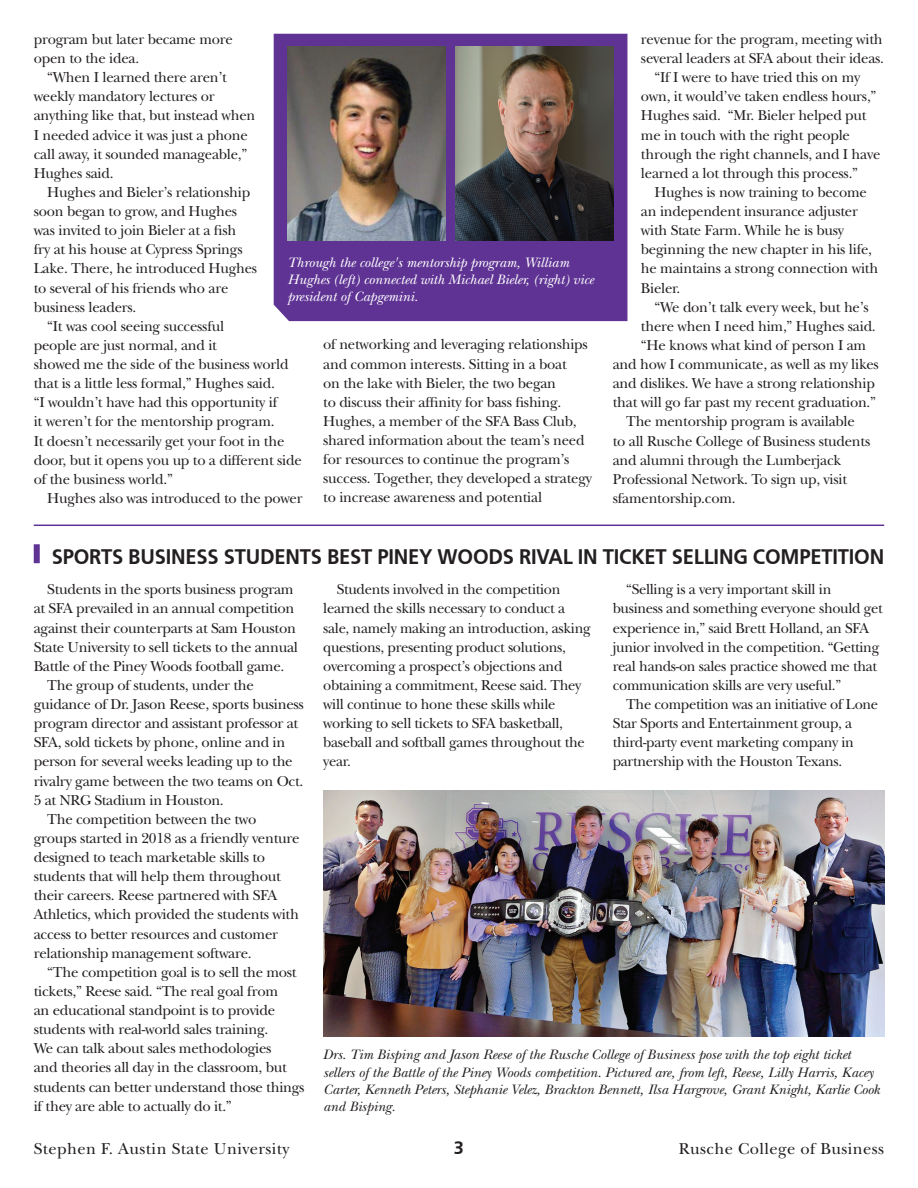
<style>
.page{position:relative;width:918px;height:1188px;background:#fff}
.page>*{position:absolute;margin:0;border:0;box-sizing:border-box;transform-origin:0 0}
.t1{font:700 21px "Frutiger";letter-spacing:-.01em;color:#231f20;scale:.96 1}
.t2{font:700 18px "Frutiger";color:#231f20}
.t3{font:16.5px "New Baskerville Std";letter-spacing:.025em;color:#231f20}
.t4{font:15px/19.2px "New Baskerville Std";letter-spacing:-.015em;color:#231f20}
.t5{font:italic 14.25px/17.1px "New Baskerville Std";color:#231f20}
.t6{font:italic 14.25px/17.1px "New Baskerville Std";color:#fff}
</style>
<div class="page">
<hr style="left:34px;top:525px;width:850px;height:1px;background:#5f3394">
<div style="left:34px;top:544px;width:6px;height:19px;background:#5f3394"></div>
<img style="left:323px;top:790px;width:561px;height:246px">
<div style="left:274px;top:34px;width:353px;height:287px;background:#5f3394"></div>
<img style="left:456px;top:47px;width:158px;height:193px">
<img style="left:288px;top:47px;width:157px;height:193px">
<p class="t4" style="left:34px;top:30px;width:201px">program but later became more open to the idea.</p>
<p class="t4" style="left:34px;top:68px;width:223px;text-indent:13px">“When I learned there aren’t weekly mandatory lectures or anything like that, but instead when<br>I needed advice it was just a phone call away, it sounded manageable,”<br>Hughes said.</p>
<p class="t4" style="left:47px;top:183px;width:205px">Hughes and Bieler’s relationship</p>
<p class="t4" style="left:34px;top:202px;width:205px">soon began to grow, and Hughes</p>
<p class="t4" style="left:34px;top:221px;width:204px">was invited to join Bieler at a fish</p>
<p class="t4" style="left:34px;top:240px;width:210px">fry at his house at Cypress Springs</p>
<p class="t4" style="left:34px;top:259px;width:225px">Lake. There, he introduced Hughes</p>
<p class="t4" style="left:34px;top:278px;width:196px">to several of his friends who are</p>
<p class="t4" style="left:34px;top:297px;width:104px">business leaders.</p>
<p class="t4" style="left:47px;top:316px;width:179px">“It was cool seeing successful</p>
<p class="t4" style="left:34px;top:336px;width:185px">people are just normal, and it</p>
<p class="t4" style="left:34px;top:355px;width:256px">showed me the side of the business world</p>
<p class="t4" style="left:34px;top:374px;width:243px">that is a little less formal,” Hughes said.</p>
<p class="t4" style="left:34px;top:393px;width:245px">“I wouldn’t have had this opportunity if</p>
<p class="t4" style="left:34px;top:412px;width:242px">it weren’t for the mentorship program.</p>
<p class="t4" style="left:34px;top:431px;width:252px">It doesn’t necessarily get your foot in the</p>
<p class="t4" style="left:34px;top:450px;width:270px">door, but it opens you up to a different side</p>
<p class="t4" style="left:34px;top:469px;width:141px">of the business world.”</p>
<p class="t4" style="left:47px;top:489px;width:257px">Hughes also was introduced to the power</p>
<p class="t6" style="left:288px;top:254px;width:308px">Through the college's mentorship program, William<br>Hughes (left) connected with Michael Bieler, (right) vice president of Capgemini.</p>
<p class="t4" style="left:323px;top:335px;width:270px">of networking and leveraging relationships and common interests. Sitting in a boat<br>on the lake with Bieler, the two began<br>to discuss their affinity for bass fishing.<br>Hughes, a member of the SFA Bass Club, shared information about the team’s need for resources to continue the program’s success. Together, they developed a strategy to increase awareness and potential</p>
<p class="t4" style="left:641px;top:30px;width:243px">revenue for the program, meeting with</p>
<p class="t4" style="left:641px;top:49px;width:245px">several leaders at SFA about their ideas.</p>
<p class="t4" style="left:654px;top:68px;width:207px">“If I were to have tried this on my</p>
<p class="t4" style="left:641px;top:87px;width:237px">own, it would’ve taken endless hours,”</p>
<p class="t4" style="left:641px;top:106px;width:227px">Hughes said. “Mr. Bieler helped put</p>
<p class="t4" style="left:641px;top:125px;width:211px">me in touch with the right people</p>
<p class="t4" style="left:641px;top:144px;width:241px">through the right channels, and I have</p>
<p class="t4" style="left:641px;top:163px;width:219px">learned a lot through this process.”</p>
<p class="t4" style="left:654px;top:183px;width:214px">Hughes is now training to become</p>
<p class="t4" style="left:641px;top:202px;width:218px">an independent insurance adjuster</p>
<p class="t4" style="left:641px;top:221px;width:205px">with State Farm. While he is busy</p>
<p class="t4" style="left:641px;top:240px;width:233px">beginning the new chapter in his life,</p>
<p class="t4" style="left:641px;top:259px;width:239px">he maintains a strong connection with</p>
<p class="t4" style="left:641px;top:278px;width:41px">Bieler.</p>
<p class="t4" style="left:654px;top:297px;width:216px">“We don’t talk every week, but he’s</p>
<p class="t4" style="left:641px;top:316px;width:236px">there when I need him,” Hughes said.</p>
<p class="t4" style="left:641px;top:336px;width:227px">“He knows what kind of person I am</p>
<p class="t4" style="left:613px;top:355px;width:268px">and how I communicate, as well as my likes</p>
<p class="t4" style="left:613px;top:374px;width:264px">and dislikes. We have a strong relationship</p>
<p class="t4" style="left:613px;top:393px;width:265px">that will go far past my recent graduation.”</p>
<p class="t4" style="left:626px;top:412px;width:230px">The mentorship program is available</p>
<p class="t4" style="left:613px;top:431px;width:259px">to all Rusche College of Business students</p>
<p class="t4" style="left:613px;top:450px;width:230px">and alumni through the Lumberjack</p>
<p class="t4" style="left:613px;top:469px;width:236px">Professional Network. To sign up, visit</p>
<p class="t4" style="left:613px;top:489px;width:124px">sfamentorship.com.</p>
<h1 class="t1" style="left:52px;top:544px;width:869px">SPORTS BUSINESS STUDENTS BEST PINEY WOODS RIVAL IN TICKET SELLING COMPETITION</h1>
<p class="t4" style="left:47px;top:580px;width:248px">Students in the sports business program</p>
<p class="t4" style="left:34px;top:599px;width:262px">at SFA prevailed in an annual competition</p>
<p class="t4" style="left:34px;top:618px;width:264px">against their counterparts at Sam Houston</p>
<p class="t4" style="left:34px;top:637px;width:266px">State University to sell tickets to the annual</p>
<p class="t4" style="left:34px;top:656px;width:252px">Battle of the Piney Woods football game.</p>
<p class="t4" style="left:47px;top:676px;width:208px">The group of students, under the</p>
<p class="t4" style="left:34px;top:695px;width:272px">guidance of Dr. Jason Reese, sports business</p>
<p class="t4" style="left:34px;top:714px;width:266px">program director and assistant professor at</p>
<p class="t4" style="left:34px;top:733px;width:253px">SFA, sold tickets by phone, online and in</p>
<p class="t4" style="left:34px;top:752px;width:260px">person for several weeks leading up to the</p>
<p class="t4" style="left:34px;top:771px;width:271px">rivalry game between the two teams on Oct.</p>
<p class="t4" style="left:34px;top:790px;width:192px">5 at NRG Stadium in Houston.</p>
<p class="t4" style="left:47px;top:809px;width:211px">The competition between the two</p>
<p class="t4" style="left:34px;top:829px;width:267px">groups started in 2018 as a friendly venture</p>
<p class="t4" style="left:34px;top:848px;width:233px">designed to teach marketable skills to</p>
<p class="t4" style="left:34px;top:867px;width:249px">students that will help them throughout</p>
<p class="t4" style="left:34px;top:886px;width:245px">their careers. Reese partnered with SFA</p>
<p class="t4" style="left:34px;top:905px;width:267px">Athletics, which provided the students with</p>
<p class="t4" style="left:34px;top:924px;width:246px">access to better resources and customer</p>
<p class="t4" style="left:34px;top:943px;width:219px">relationship management software.</p>
<p class="t4" style="left:47px;top:962px;width:251px">“The competition goal is to sell the most</p>
<p class="t4" style="left:34px;top:982px;width:246px">tickets,” Reese said. “The real goal from</p>
<p class="t4" style="left:34px;top:1001px;width:243px">an educational standpoint is to provide</p>
<p class="t4" style="left:34px;top:1020px;width:236px">students with real-world sales training.</p>
<p class="t4" style="left:34px;top:1039px;width:239px">We can talk about sales methodologies</p>
<p class="t4" style="left:34px;top:1058px;width:255px">and theories all day in the classroom, but</p>
<p class="t4" style="left:34px;top:1077px;width:272px">students can better understand those things</p>
<p class="t4" style="left:34px;top:1096px;width:200px">if they are able to actually do it.”</p>
<p class="t4" style="left:323px;top:580px;width:269px;text-indent:14px">Students involved in the competition learned the skills necessary to conduct a sale, namely making an introduction, asking questions, presenting product solutions, overcoming a prospect’s objections and obtaining a commitment, Reese said. They will continue to hone these skills while working to sell tickets to SFA basketball, baseball and softball games throughout the year.</p>
<p class="t4" style="left:613px;top:580px;width:272px;text-indent:14px">“Selling is a very important skill in business and something everyone should get experience in,” said Brett Holland, an SFA junior involved in the competition. “Getting real hands-on sales practice showed me that communication skills are very useful.”</p>
<p class="t4" style="left:613px;top:695px;width:267px;text-indent:14px">The competition was an initiative of Lone Star Sports and Entertainment group, a third-party event marketing company in partnership with the Houston Texans.</p>
<p class="t5" style="left:323px;top:1046px;width:558px">Drs. Tim Bisping and Jason Reese of the Rusche College of Business pose with the top eight ticket sellers of the Battle of the Piney Woods competition. Pictured are, from left, Reese, Lilly Harris, Kacey Carter, Kenneth Peters, Stephanie Velez, Brackton Bennett, Ilsa Hargrove, Grant Knight, Karlie Cook and Bisping.</p>
<p class="t3" style="left:34px;top:1139px;width:257px">Stephen F. Austin State University</p>
<p class="t2" style="left:454px;top:1137px;width:12px">3</p>
<p class="t3" style="left:679px;top:1139px;width:207px">Rusche College of Business</p>
</div>
